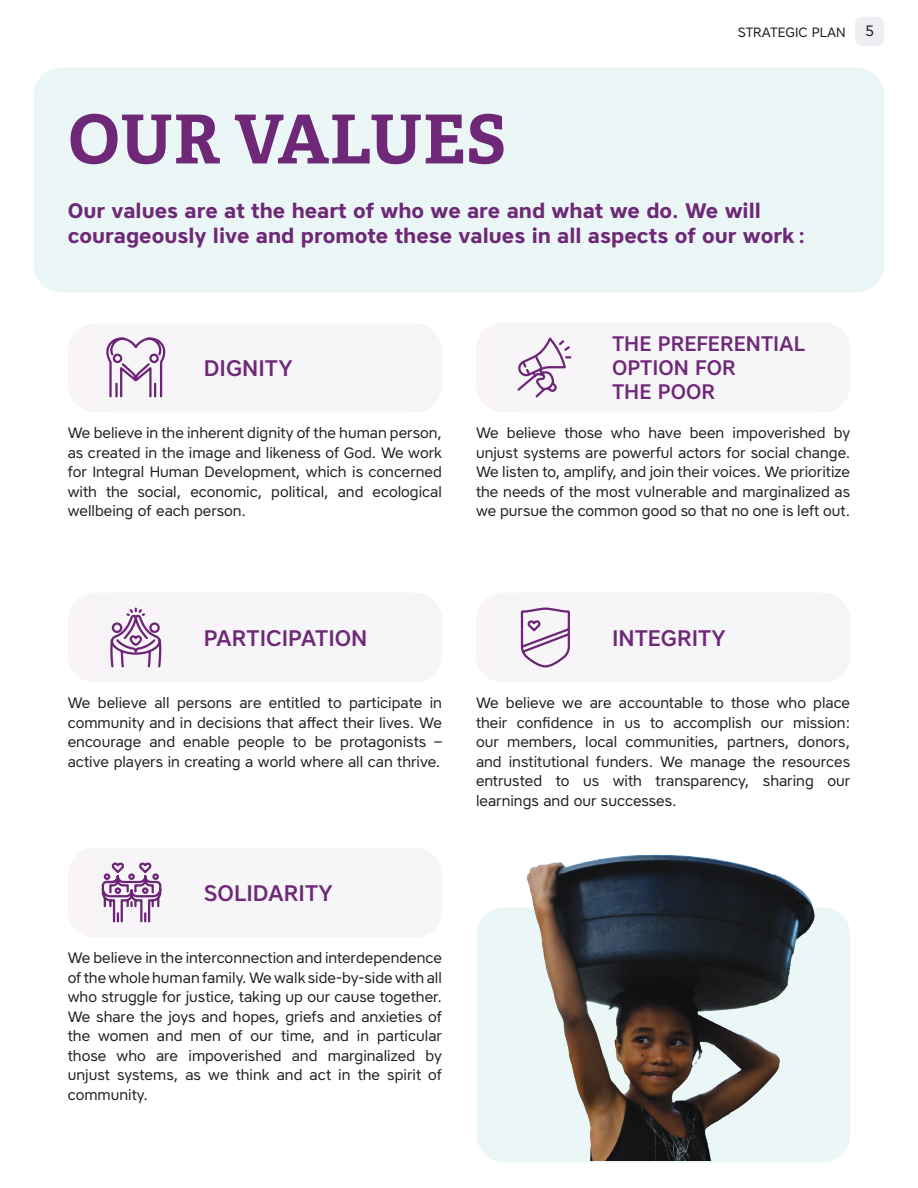
<style>
.page{position:relative;width:918px;height:1188px;background:#fff}
.page>*{position:absolute;margin:0;border:0;box-sizing:border-box;transform-origin:0 0}
.Sous-titre{font:700 67.5px "Adelle";letter-spacing:.01em;color:#6e2877}
.Sous-titre-2{font:500 22.5px "Core Sans A55";color:#6e2877}
.Para_intro{font:700 21px/25.5px "Core Sans A65";color:#6e2877}
.Sous-titre-3{font:500 21px/24px "Core Sans A55";color:#6e2877}
.Texte{font:15px/19.5px "Core Sans A45";color:#231f20;text-align:justify}
.t1{font:13.5px "Core Sans A45";color:#231f20}
</style>
<div class="page">
<div style="left:34px;top:68px;width:850px;height:224px;background:#ebf7f7;border-radius:27px"></div>
<div style="left:855px;top:17px;width:29px;height:29px;background:#eeeff2;border-radius:7px"></div>
<div style="left:476px;top:322px;width:374px;height:90px;background:#f6f5f7;border-radius:27px"></div>
<div style="left:68px;top:848px;width:374px;height:90px;background:#f6f5f7;border-radius:27px"></div>
<div style="left:68px;top:592px;width:374px;height:90px;background:#f6f5f7;border-radius:27px"></div>
<div style="left:68px;top:323px;width:374px;height:89px;background:#f6f5f7;border-radius:27px"></div>
<div style="left:476px;top:592px;width:374px;height:90px;background:#f6f5f7;border-radius:27px"></div>
<svg style="left:110px;top:607px;width:52px;height:61px"></svg>
<svg style="left:520px;top:607px;width:50px;height:61px"></svg>
<svg style="left:101px;top:862px;width:61px;height:61px"></svg>
<svg style="left:517px;top:337px;width:55px;height:61px"></svg>
<svg style="left:106px;top:337px;width:60px;height:61px"></svg>
<div style="left:477px;top:908px;width:373px;height:254px;background:#ebf7f7;border-radius:27px"></div>
<img style="left:477px;top:854px;width:339px;height:307px">
<p class="t1" style="left:738px;top:23px;width:109px">STRATEGIC PLAN</p>
<p class="Texte" style="left:865px;top:21px;width:10px">5</p>
<p class="Sous-titre" style="left:68px;top:96px;width:439px">OUR VALUES</p>
<p class="Para_intro" style="left:68px;top:197px;width:739px">Our values are at the heart of who we are and what we do. We will courageously live and promote these values in all aspects of our work :</p>
<p class="Sous-titre-2" style="left:204px;top:353px;width:90px">DIGNITY</p>
<p class="Sous-titre-3" style="left:612px;top:331px;width:195px">THE PREFERENTIAL<br>OPTION FOR<br>THE POOR</p>
<p class="Texte" style="left:68px;top:423px;width:376px">We believe in the inherent dignity of the human person, as created in the image and likeness of God. We work for Integral Human Development, which is concerned with the social, economic, political, and ecological wellbeing of each person.</p>
<p class="Texte" style="left:476px;top:423px;width:376px">We believe those who have been impoverished by unjust systems are powerful actors for social change.<br>We listen to, amplify, and join their voices. We prioritize the needs of the most vulnerable and marginalized as we pursue the common good so that no one is left out.</p>
<p class="Sous-titre-2" style="left:204px;top:623px;width:165px">PARTICIPATION</p>
<p class="Sous-titre-2" style="left:612px;top:623px;width:115px">INTEGRITY</p>
<p class="Texte" style="left:68px;top:693px;width:376px">We believe all persons are entitled to participate in community and in decisions that affect their lives. We encourage and enable people to be protagonists – active players in creating a world where all can thrive.</p>
<p class="Texte" style="left:476px;top:693px;width:376px">We believe we are accountable to those who place their confidence in us to accomplish our mission: our members, local communities, partners, donors, and institutional funders. We manage the resources entrusted to us with transparency, sharing our learnings and our successes.</p>
<p class="Sous-titre-2" style="left:204px;top:878px;width:130px">SOLIDARITY</p>
<p class="Texte" style="left:68px;top:948px;width:376px">We believe in the interconnection and interdependence of the whole human family. We walk side-by-side with all who struggle for justice, taking up our cause together.<br>We share the joys and hopes, griefs and anxieties of the women and men of our time, and in particular those who are impoverished and marginalized by unjust systems, as we think and act in the spirit of community.</p>
</div>
